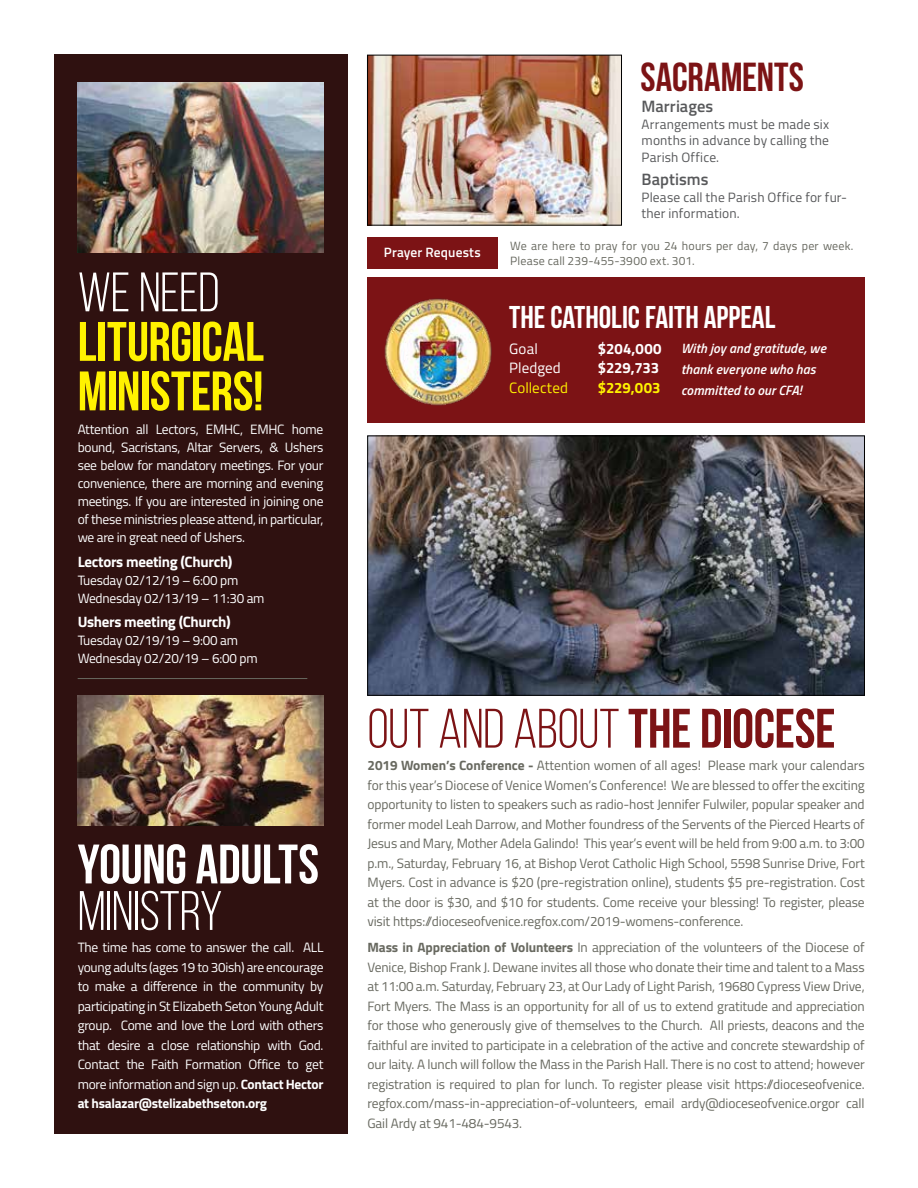
<style>
.page{position:relative;width:918px;height:1188px;background:#fff}
.page>*{position:absolute;margin:0;border:0;box-sizing:border-box;transform-origin:0 0}
.t1{font:55.5px "Bebas Neue";letter-spacing:-.005em;color:#7c1315}
.t2{font:55.5px/49.5px "Bebas Neue";letter-spacing:-.005em;color:#fff200}
.t3{font:55.5px "Bebas Neue";letter-spacing:-.01em;color:#fff}
.t4{font:55.5px "Bebas Neue";letter-spacing:-.01em;color:#fff}
.t5{font:40.5px "Bebas Neue";color:#7c1315}
.t6{font:31.5px "Bebas Neue";color:#fff}
.t7{font:600 16.5px "Titillium";color:#58595b}
.t8{font:700 15px "Titillium";letter-spacing:-.02em;color:#fff}
.t9{font:700 15px/19.5px "Titillium";color:#fff}
.t10{font:15px/19.5px "Titillium";letter-spacing:.01em;color:#fff}
.t11{font:15px "Titillium";letter-spacing:.005em;color:#fff200}
.t12{font:700 15px "Titillium";color:#fff200}
.t13{font:13.5px/19.5px "Titillium";letter-spacing:-.01em;color:#686960;text-align:justify}
.t14{font:13.5px/19.5px "Titillium";letter-spacing:-.02em;color:#fff;text-align:justify}
.t15{font:13.5px/16.5px "Titillium";letter-spacing:.01em;color:#58595b;text-align:justify}
.t16{font:italic 600 13.5px/21px "Titillium";letter-spacing:.01em;color:#fff}
.t17{font:600 13.5px "Titillium";letter-spacing:.01em;color:#fff}
.t18{font:12px/15px "Titillium";letter-spacing:.015em;color:#686960}
.s1{font-weight:700}
.s2{font-style:inherit}
</style>
<div class="page">
<div style="left:54px;top:54px;width:293px;height:1080px;background:#2f1110"></div>
<div style="left:367px;top:237px;width:130px;height:31px;background:#7c1315"></div>
<img style="left:369px;top:57px;width:251px;height:166px">
<div style="left:367px;top:55px;width:255px;height:170px;border:1px solid #000"></div>
<div style="left:367px;top:278px;width:498px;height:145px;background:#7c1315"></div>
<img style="left:384px;top:298px;width:108px;height:108px">
<img style="left:369px;top:438px;width:494px;height:256px">
<div style="left:367px;top:436px;width:498px;height:260px;border:1px solid #000"></div>
<img style="left:78px;top:82px;width:245px;height:171px">
<img style="left:78px;top:696px;width:245px;height:129px">
<hr style="left:78px;top:678px;width:229px;height:1px;background:#686960">
<h1 class="t3" style="left:78px;top:262px;width:143px">WE NEED</h1>
<h1 class="t2" style="left:78px;top:316px;width:188px">LITURGICAL<br>MINISTERS!</h1>
<p class="t14" style="left:78px;top:419px;width:247px;line-height:18px">Attention all Lectors, EMHC, EMHC home bound, Sacristans, Altar Servers, &amp; Ushers see below for mandatory meetings. For your convenience, there are morning and evening meetings. If you are interested in joining one of these ministries please attend, in particular, we are in great need of Ushers.</p>
<p class="t8" style="left:78px;top:550px;width:156px">Lectors meeting (Church)</p>
<p class="t14" style="left:78px;top:570px;width:188px;line-height:18px">Tuesday 02/12/19 – 6:00 pm<br>Wednesday 02/13/19 – 11:30 am</p>
<p class="t8" style="left:78px;top:611px;width:155px">Ushers meeting (Church)</p>
<p class="t14" style="left:78px;top:631px;width:181px;line-height:18px">Tuesday 02/19/19 – 9:00 am<br>Wednesday 02/20/19 – 6:00 pm</p>
<h1 class="t4" style="left:78px;top:834px;width:243px">YOUNG ADULTS</h1>
<h1 class="t3" style="left:78px;top:881px;width:147px">MINISTRY</h1>
<p class="t14" style="left:78px;top:937px;width:247px">The time has come to answer the call. ALL young adults (ages 19 to 30ish) are encourage to make a difference in the community by participating in St Elizabeth Seton Young Adult group. Come and love the Lord with others that desire a close relationship with God.<br>Contact the Faith Formation Office to get more information and sign up. <span class="s1">Contact Hector at hsalazar@stelizabethseton.org</span></p>
<p class="t17" style="left:384px;top:242px;width:98px">Prayer Requests</p>
<h2 class="t5" style="left:641px;top:55px;width:165px">SACRAMENTS</h2>
<p class="t7" style="left:642px;top:94px;width:73px">Marriages</p>
<p class="t15" style="left:642px;top:115px;width:189px">Arrangements must be made six months in advance by calling the Parish Office.</p>
<p class="t7" style="left:642px;top:167px;width:68px">Baptisms</p>
<p class="t15" style="left:642px;top:188px;width:207px">Please call the Parish Office for fur&shy;ther information.</p>
<p class="t18" style="left:510px;top:237px;width:345px">We are here to pray for you 24 hours per day, 7 days per week.<br>Please call 239-455-3900 ext. 301.</p>
<h3 class="t6" style="left:509px;top:300px;width:268px">THE CATHOLIC FAITH APPEAL</h3>
<p class="t10" style="left:509px;top:338px;width:53px">Goal<br>Pledged</p>
<p class="t11" style="left:509px;top:377px;width:60px">Collected</p>
<p class="t9" style="left:598px;top:338px;width:65px">$204,000 $229,733</p>
<p class="t12" style="left:598px;top:376px;width:64px">$229,003</p>
<p class="t16" style="left:681px;top:337px;width:147px">With joy and gratitude, we thank everyone who has committed to our CFA!</p>
<h1 class="t1" style="left:367px;top:699px;width:470px">OUT AND ABOUT <span class="s2">THE DIOCESE</span></h1>
<p class="t13" style="left:367px;top:755px;width:499px"><span class="s1">2019 Women’s Conference -</span> Attention women of all ages! Please mark your calendars for this year’s Diocese of Venice Women’s Conference! We are blessed to offer the exciting opportunity to listen to speakers such as radio-host Jennifer Fulwiler, popular speaker and former model Leah Darrow, and Mother foundress of the Servents of the Pierced Hearts of Jesus and Mary, Mother Adela Galindo! This year’s event will be held from 9:00 a.m. to 3:00 p.m., Saturday, February 16, at Bishop Verot Catholic High School, 5598 Sunrise Drive, Fort Myers. Cost in advance is $20 (pre-registration online), students $5 pre-registration. Cost at the door is $30, and $10 for students. Come receive your blessing! To register, please visit https://dioceseofvenice.regfox.com/2019-womens-conference.</p>
<p class="t13" style="left:367px;top:937px;width:499px"><span class="s1">Mass in Appreciation of Volunteers</span> In appreciation of the volunteers of the Diocese of Venice, Bishop Frank J. Dewane invites all those who donate their time and talent to a Mass at 11:00 a.m. Saturday, February 23, at Our Lady of Light Parish, 19680 Cypress View Drive, Fort Myers. The Mass is an opportunity for all of us to extend gratitude and appreciation for those who generously give of themselves to the Church. All priests, deacons and the faithful are invited to participate in a celebration of the active and concrete stewardship of our laity. A lunch will follow the Mass in the Parish Hall. There is no cost to attend; however registration is required to plan for lunch. To register please visit https://dioceseofvenice. regfox.com/mass-in-appreciation-of-volunteers, email ardy@dioceseofvenice.orgor call Gail Ardy at 941-484-9543.</p>
</div>
